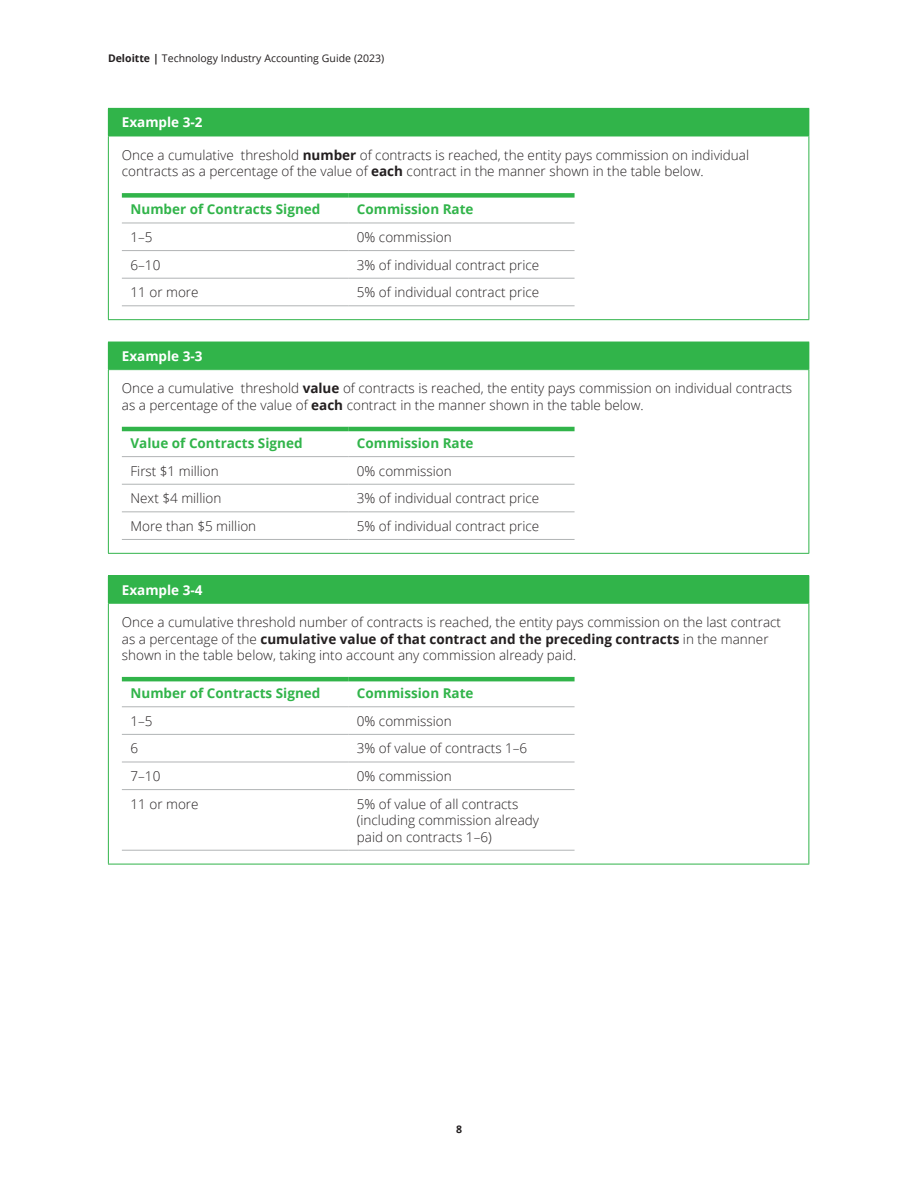
<style>
.page{position:relative;width:918px;height:1188px;background:#fff}
.page>*{position:absolute;margin:0;border:0;box-sizing:border-box;transform-origin:0 0}
.Table_Body_Text{font:300 13.5px/16.5px "Open Sans";color:#231f20}
.Table_Header_Green_B{font:700 13.5px "Open Sans";color:#31b44a}
.Table_Header_White_B{font:700 13.5px "Open Sans";color:#fff}
.t1{font:10.5px "Open Sans";color:#231f20}
.t2{font:700 10.5px "Open Sans";color:#231f20}
.s1{font-weight:700}
</style>
<div class="page">
<div style="left:108px;top:108px;width:701px;height:28px;background:#31b44a"></div>
<hr style="left:108px;top:136px;width:701px;height:1px;background:#31b44a">
<hr style="left:108px;top:136px;width:1px;height:183px;background:#31b44a">
<hr style="left:808px;top:136px;width:1px;height:183px;background:#31b44a">
<hr style="left:108px;top:319px;width:701px;height:1px;background:#31b44a">
<div style="left:122px;top:193px;width:226px;height:5px;background:#31b44a"></div>
<div style="left:348px;top:193px;width:227px;height:5px;background:#31b44a"></div>
<hr style="left:122px;top:223px;width:226px;height:1px;background:#b1b4b5">
<hr style="left:348px;top:223px;width:227px;height:1px;background:#b1b4b5">
<hr style="left:122px;top:305px;width:226px;height:1px;background:#b1b4b5">
<hr style="left:348px;top:305px;width:227px;height:1px;background:#b1b4b5">
<hr style="left:122px;top:250px;width:226px;height:1px;background:#b1b4b5">
<hr style="left:348px;top:250px;width:227px;height:1px;background:#b1b4b5">
<hr style="left:122px;top:278px;width:226px;height:1px;background:#b1b4b5">
<hr style="left:348px;top:278px;width:227px;height:1px;background:#b1b4b5">
<div style="left:108px;top:342px;width:701px;height:28px;background:#31b44a"></div>
<hr style="left:108px;top:370px;width:1px;height:183px;background:#31b44a">
<hr style="left:808px;top:370px;width:1px;height:183px;background:#31b44a">
<hr style="left:108px;top:553px;width:701px;height:1px;background:#31b44a">
<hr style="left:122px;top:427px;width:226px;height:4px;background:#31b44a">
<hr style="left:348px;top:427px;width:227px;height:4px;background:#31b44a">
<hr style="left:122px;top:456px;width:226px;height:1px;background:#b1b4b5">
<hr style="left:348px;top:456px;width:227px;height:1px;background:#b1b4b5">
<hr style="left:122px;top:539px;width:226px;height:1px;background:#b1b4b5">
<hr style="left:348px;top:539px;width:227px;height:1px;background:#b1b4b5">
<hr style="left:122px;top:484px;width:226px;height:1px;background:#b1b4b5">
<hr style="left:348px;top:484px;width:227px;height:1px;background:#b1b4b5">
<hr style="left:122px;top:511px;width:226px;height:1px;background:#b1b4b5">
<hr style="left:348px;top:511px;width:227px;height:1px;background:#b1b4b5">
<div style="left:108px;top:576px;width:701px;height:27px;background:#31b44a"></div>
<hr style="left:108px;top:575px;width:701px;height:1px;background:#31b44a">
<hr style="left:108px;top:603px;width:701px;height:1px;background:#31b44a">
<hr style="left:108px;top:604px;width:1px;height:260px;background:#31b44a">
<hr style="left:808px;top:604px;width:1px;height:260px;background:#31b44a">
<hr style="left:108px;top:864px;width:701px;height:1px;background:#31b44a">
<hr style="left:122px;top:677px;width:226px;height:4px;background:#31b44a">
<hr style="left:348px;top:677px;width:227px;height:4px;background:#31b44a">
<hr style="left:122px;top:706px;width:226px;height:1px;background:#b1b4b5">
<hr style="left:348px;top:706px;width:227px;height:1px;background:#b1b4b5">
<hr style="left:122px;top:734px;width:226px;height:1px;background:#b1b4b5">
<hr style="left:348px;top:734px;width:227px;height:1px;background:#b1b4b5">
<hr style="left:122px;top:762px;width:226px;height:1px;background:#b1b4b5">
<hr style="left:348px;top:762px;width:227px;height:1px;background:#b1b4b5">
<hr style="left:122px;top:789px;width:226px;height:1px;background:#b1b4b5">
<hr style="left:348px;top:789px;width:227px;height:1px;background:#b1b4b5">
<hr style="left:122px;top:850px;width:226px;height:1px;background:#b1b4b5">
<hr style="left:348px;top:850px;width:227px;height:1px;background:#b1b4b5">
<p class="t1" style="left:108px;top:51px;width:278px"><span class="s1">Deloitte |</span> Technology Industry Accounting Guide (2023)</p>
<p class="Table_Header_White_B" style="left:122px;top:113px;width:82px">Example 3-2</p>
<p class="Table_Body_Text" style="left:122px;top:146px;width:629px">Once a cumulative threshold <span class="s1">number</span> of contracts is reached, the entity pays commission on individual contracts as a percentage of the value of <span class="s1">each</span> contract in the manner shown in the table below.</p>
<p class="Table_Header_Green_B" style="left:131px;top:200px;width:191px">Number of Contracts Signed</p>
<p class="Table_Header_Green_B" style="left:357px;top:200px;width:118px">Commission Rate</p>
<p class="Table_Body_Text" style="left:131px;top:228px;width:24px">1–5</p>
<p class="Table_Body_Text" style="left:357px;top:228px;width:96px">0% commission</p>
<p class="Table_Body_Text" style="left:131px;top:256px;width:31px">6–10</p>
<p class="Table_Body_Text" style="left:357px;top:256px;width:184px">3% of individual contract price</p>
<p class="Table_Body_Text" style="left:131px;top:284px;width:70px">11 or more</p>
<p class="Table_Body_Text" style="left:357px;top:284px;width:184px">5% of individual contract price</p>
<p class="Table_Header_White_B" style="left:122px;top:347px;width:82px">Example 3-3</p>
<p class="Table_Body_Text" style="left:122px;top:380px;width:672px">Once a cumulative threshold <span class="s1">value</span> of contracts is reached, the entity pays commission on individual contracts as a percentage of the value of <span class="s1">each</span> contract in the manner shown in the table below.</p>
<p class="Table_Header_Green_B" style="left:131px;top:434px;width:174px">Value of Contracts Signed</p>
<p class="Table_Header_Green_B" style="left:357px;top:434px;width:118px">Commission Rate</p>
<p class="Table_Body_Text" style="left:131px;top:462px;width:90px">First $1 million</p>
<p class="Table_Body_Text" style="left:357px;top:462px;width:96px">0% commission</p>
<p class="Table_Body_Text" style="left:131px;top:490px;width:92px">Next $4 million</p>
<p class="Table_Body_Text" style="left:357px;top:490px;width:184px">3% of individual contract price</p>
<p class="Table_Body_Text" style="left:131px;top:517px;width:127px">More than $5 million</p>
<p class="Table_Body_Text" style="left:357px;top:517px;width:184px">5% of individual contract price</p>
<p class="Table_Header_White_B" style="left:122px;top:580px;width:82px">Example 3-4</p>
<p class="Table_Body_Text" style="left:122px;top:614px;width:661px">Once a cumulative threshold number of contracts is reached, the entity pays commission on the last contract as a percentage of the <span class="s1">cumulative value of that contract and the preceding contracts</span> in the manner shown in the table below, taking into account any commission already paid.</p>
<p class="Table_Header_Green_B" style="left:131px;top:684px;width:191px">Number of Contracts Signed</p>
<p class="Table_Header_Green_B" style="left:357px;top:684px;width:118px">Commission Rate</p>
<p class="Table_Body_Text" style="left:131px;top:712px;width:24px">1–5</p>
<p class="Table_Body_Text" style="left:357px;top:712px;width:96px">0% commission</p>
<p class="Table_Body_Text" style="left:131px;top:740px;width:9px">6</p>
<p class="Table_Body_Text" style="left:357px;top:740px;width:172px">3% of value of contracts 1–6</p>
<p class="Table_Body_Text" style="left:131px;top:767px;width:31px">7–10</p>
<p class="Table_Body_Text" style="left:357px;top:767px;width:96px">0% commission</p>
<p class="Table_Body_Text" style="left:131px;top:795px;width:70px">11 or more</p>
<p class="Table_Body_Text" style="left:357px;top:795px;width:184px">5% of value of all contracts (including commission already paid on contracts 1–6)</p>
<p class="t2" style="left:456px;top:1122px;width:7px">8</p>
</div>
